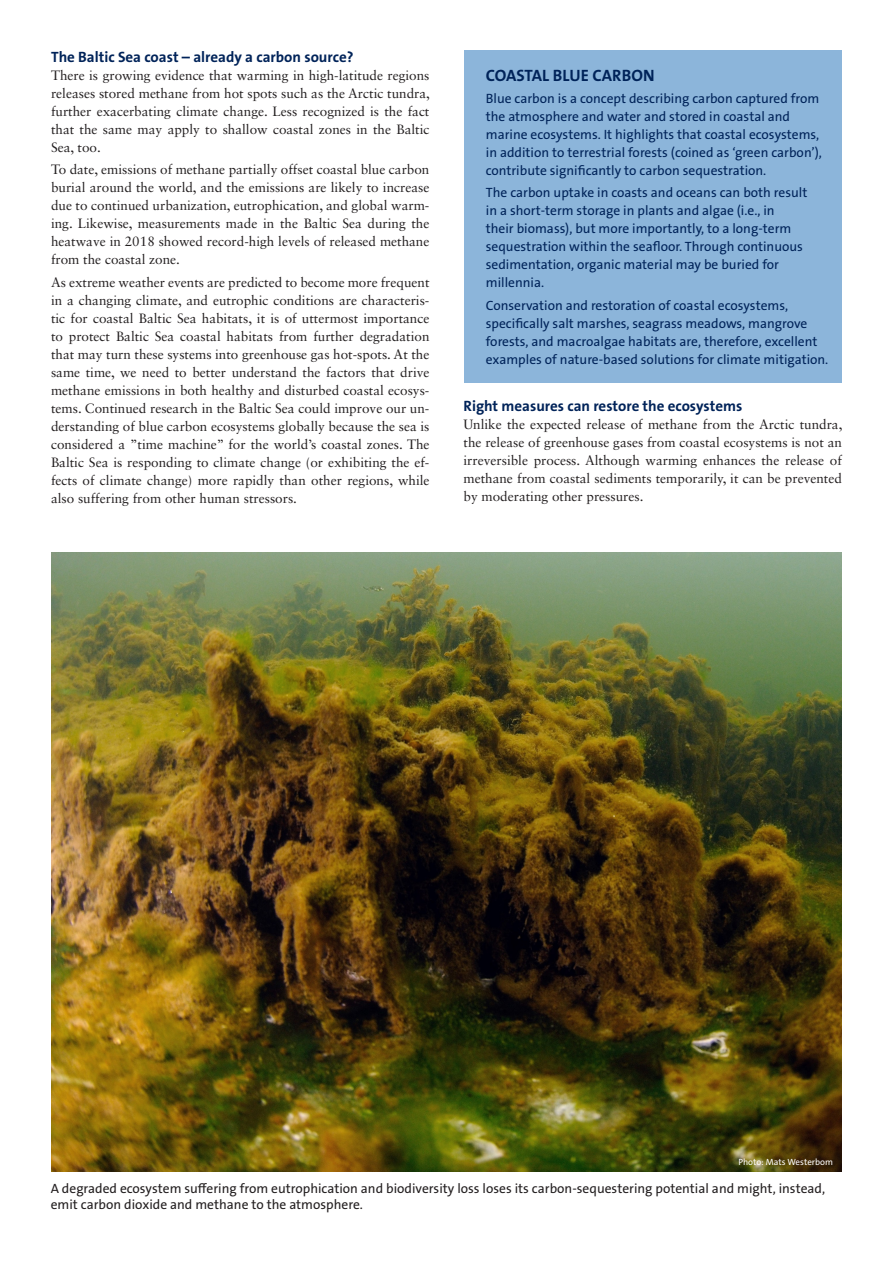
<style>
.page{position:relative;width:893px;height:1263px;background:#fff}
.page>*{position:absolute;margin:0;border:0;box-sizing:border-box;transform-origin:0 0}
.Faktatext{font:700 16.5px "The Sans B W7";letter-spacing:.005em;color:#002359}
.Mellanrubriker{font:700 15px "The Sans B W7";color:#002359}
.Brödtext{font:13.5px/18px "Sabon LT Std";color:#231f20;text-align:justify}
.Faktatext-2{font:13.5px/18px "The Sans B W5 Plain";color:#002359}
.Bildtext{font:13.5px/16.2px "The Sans B W5 Plain";color:#231f20}
.Fotograf{font:9px "The Sans B W5 Plain";color:#fff}
</style>
<div class="page">
<img style="left:51px;top:553px;width:790px;height:618px">
<div style="left:464px;top:50px;width:377px;height:333px;background:#8cb5da"></div>
<p class="Mellanrubriker" style="left:51px;top:47px;width:304px">The Baltic Sea coast – already a carbon source?</p>
<p class="Brödtext" style="left:51px;top:66px;width:380px">There is growing evidence that warming in high-latitude regions releases stored methane from hot spots such as the Arctic tundra, further exacerbating climate change. Less recognized is the fact that the same may apply to shallow coastal zones in the Baltic Sea, too.</p>
<p class="Brödtext" style="left:51px;top:161px;width:380px">To date, emissions of methane partially offset coastal blue carbon burial around the world, and the emissions are likely to increase due to continued urbanization, eutrophication, and global warm&shy;ing. Likewise, measurements made in the Baltic Sea during the heatwave in 2018 showed record-high levels of released methane from the coastal zone.</p>
<p class="Brödtext" style="left:51px;top:273px;width:380px">As extreme weather events are predicted to become more frequent in a changing climate, and eutrophic conditions are characteris&shy;tic for coastal Baltic Sea habitats, it is of uttermost importance to protect Baltic Sea coastal habitats from further degradation that may turn these systems into greenhouse gas hot-spots. At the same time, we need to better understand the factors that drive methane emissions in both healthy and disturbed coastal ecosys&shy;tems. Continued research in the Baltic Sea could improve our un&shy;derstanding of blue carbon ecosystems globally because the sea is considered a ”time machine” for the world’s coastal zones. The Baltic Sea is responding to climate change (or exhibiting the ef&shy;fects of climate change) more rapidly than other regions, while also suffering from other human stressors.</p>
<p class="Faktatext" style="left:486px;top:65px;width:170px">COASTAL BLUE CARBON</p>
<p class="Faktatext-2" style="left:486px;top:90px;width:338px">Blue carbon is a concept describing carbon captured from the atmosphere and water and stored in coastal and marine ecosystems. It highlights that coastal ecosystems, in addition to terrestrial forests (coined as ‘green carbon’), contribute significantly to carbon sequestration.</p>
<p class="Faktatext-2" style="left:486px;top:184px;width:323px">The carbon uptake in coasts and oceans can both result in a short-term storage in plants and algae (i.e., in<br>their biomass), but more importantly, to a long-term sequestration within the seafloor. Through continuous sedimentation, organic material may be buried for millennia.</p>
<p class="Faktatext-2" style="left:486px;top:296px;width:344px">Conservation and restoration of coastal ecosystems, specifically salt marshes, seagrass meadows, mangrove forests, and macroalgae habitats are, therefore, excellent examples of nature-based solutions for climate mitigation.</p>
<p class="Mellanrubriker" style="left:463px;top:396px;width:280px">Right measures can restore the ecosystems</p>
<p class="Brödtext" style="left:463px;top:415px;width:380px">Unlike the expected release of methane from the Arctic tundra, the release of greenhouse gases from coastal ecosystems is not an irreversible process. Although warming enhances the release of methane from coastal sediments temporarily, it can be prevented by moderating other pressures.</p>
<p class="Fotograf" style="left:738px;top:1156px;width:96px">Photo: Mats Westerbom</p>
<p class="Bildtext" style="left:51px;top:1181px;width:776px">A degraded ecosystem suffering from eutrophication and biodiversity loss loses its carbon-sequestering potential and might, instead, emit carbon dioxide and methane to the atmosphere.</p>
</div>
